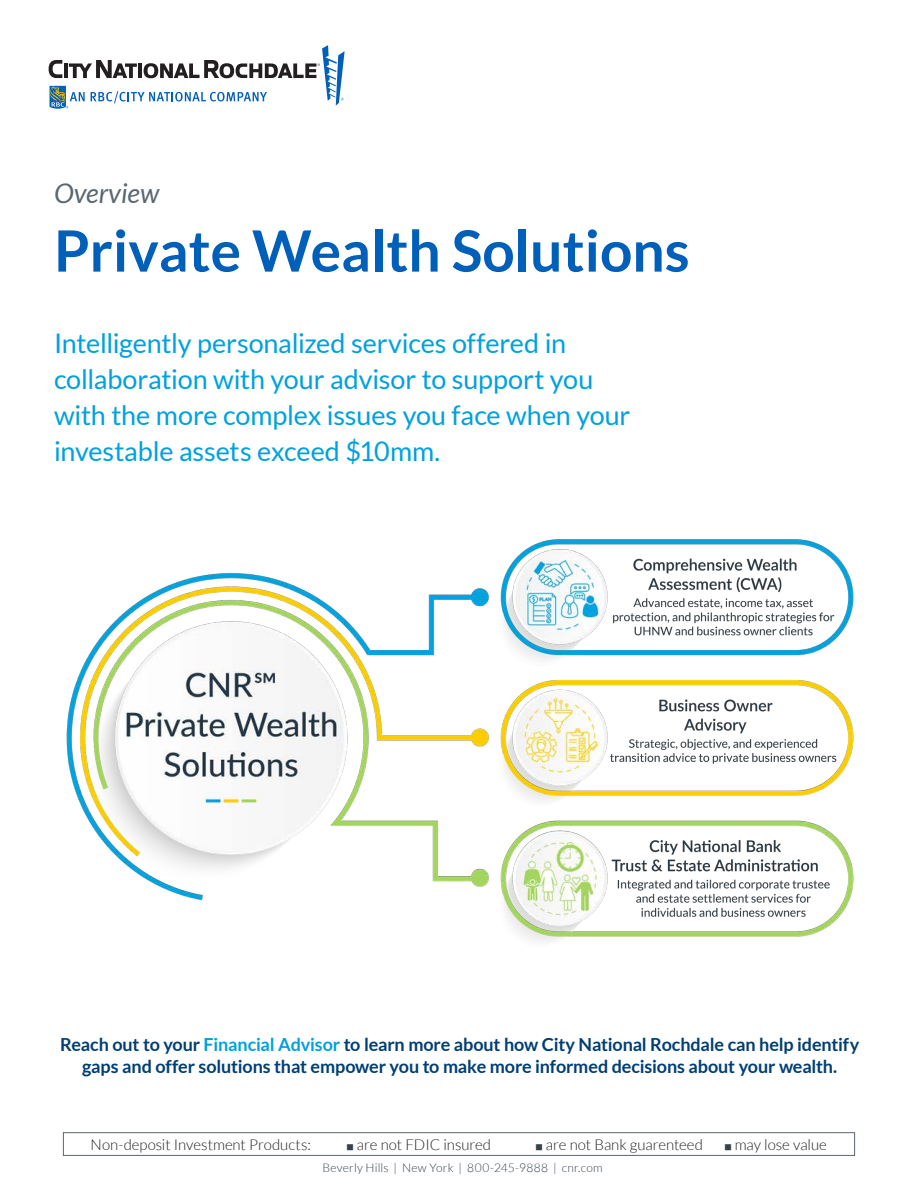
<style>
.page{position:relative;width:918px;height:1188px;background:#fff}
.page>*{position:absolute;margin:0;border:0;box-sizing:border-box;transform-origin:0 0}
.t1{font:700 57px "Lato";color:#005fb9}
.Intro_299{font:27px/36px "Lato";letter-spacing:-.01em;color:#00a1df}
.Eyebrow_Grey{font:italic 27px "Lato";color:#5a6670}
.t2{font:700 18px/21.6px "Lato";letter-spacing:-.01em;color:#003e74;text-align:center}
.t3{font:300 15px "Lato";letter-spacing:-.005em;color:#231f20}
.t4{font:300 12px "Lato";letter-spacing:.015em;color:#37424b}
.s1{color:#00a1df}
</style>
<div class="page">
<svg style="left:49px;top:45px;width:296px;height:64px"></svg>
<div style="left:63px;top:1132px;width:792px;height:24px;border:1px solid #5a6670"></div>
<img style="left:66px;top:539px;width:788px;height:403px">
<p class="Eyebrow_Grey" style="left:54px;top:178px;width:107px">Overview</p>
<h1 class="t1" style="left:54px;top:218px;width:637px">Private Wealth Solutions</h1>
<p class="Intro_299" style="left:54px;top:325px;width:578px">Intelligently personalized services offered in collaboration with your advisor to support you with the more complex issues you face when your investable assets exceed $10mm.</p>
<p class="t2" style="left:60px;top:1034px;width:801px">Reach out to your <span class="s1">Financial Advisor</span> to learn more about how City National Rochdale can help identify gaps and offer solutions that empower you to make more informed decisions about your wealth.</p>
<p class="t3" style="left:91px;top:1137px;width:222px">Non-deposit Investment Products:</p>
<p class="t3" style="left:357px;top:1137px;width:136px">are not FDIC insured</p>
<p class="t3" style="left:546px;top:1137px;width:159px">are not Bank guarenteed</p>
<p class="t3" style="left:735px;top:1137px;width:94px">may lose value</p>
<p class="t4" style="left:323px;top:1161px;width:282px">Beverly Hills | New York | 800-245-9888 | cnr.com</p>
</div>
